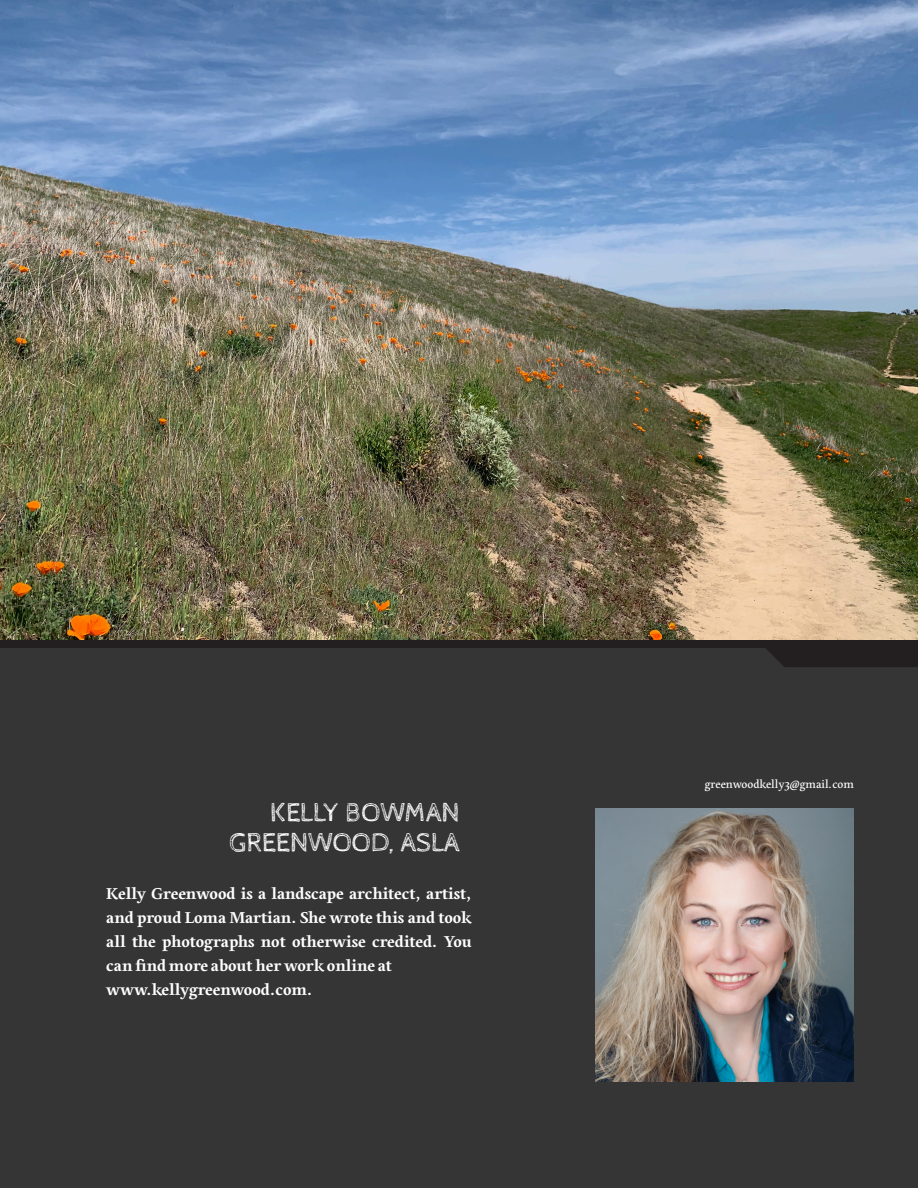
<style>
.page{position:relative;width:918px;height:1188px;background:#fff}
.page>*{position:absolute;margin:0;border:0;box-sizing:border-box;transform-origin:0 0}
.t1{font:27px "Cabin Sketch";color:#fff}
.t2{font:700 16.5px/24px "Edita";color:#fff;text-align:justify}
.t3{font:12px "Edita";color:#fff}
</style>
<div class="page">
<div style="left:0;top:639px;width:918px;height:549px;background:#363536"></div>
<svg style="left:0;top:639px;width:918px;height:28px"></svg>
<img style="left:0;top:0;width:918px;height:639px">
<img style="left:595px;top:808px;width:259px;height:274px">
<p class="t1" style="left:270px;top:797px;width:191px">KELLY BOWMAN</p>
<p class="t1" style="left:230px;top:827px;width:231px">GREENWOOD, ASLA</p>
<p class="t2" style="left:106px;top:883px;width:367px">Kelly Greenwood is a landscape architect, artist, and proud Loma Martian. She wrote this and took all the photographs not otherwise credited. You can find more about her work online at</p>
<p class="t2" style="left:106px;top:979px;width:208px">www.kellygreenwood.com.</p>
<p class="t3" style="left:705px;top:778px;width:151px">greenwoodkelly3@gmail.com</p>
</div>
